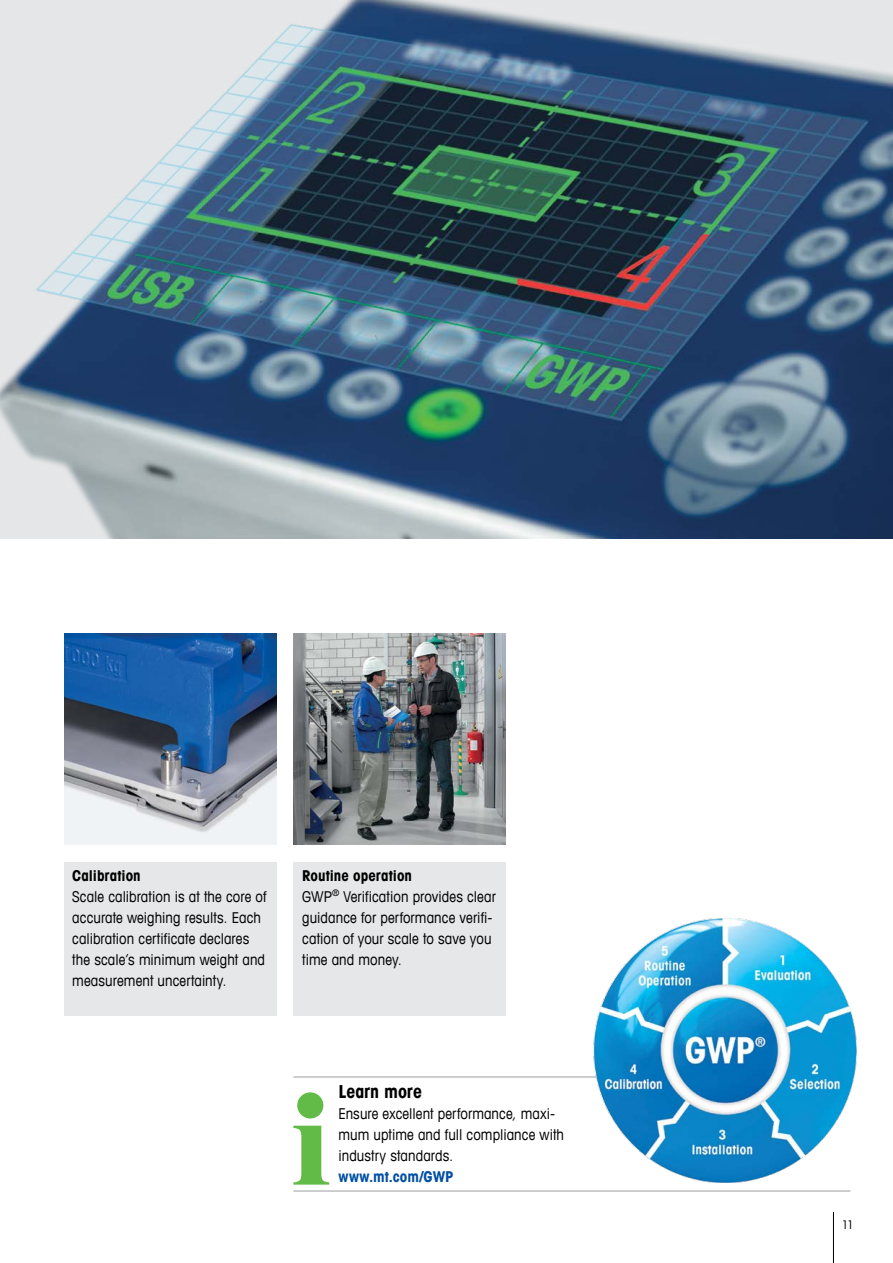
<style>
.page{position:relative;width:893px;height:1263px;background:#fff}
.page>*{position:absolute;margin:0;border:0;box-sizing:border-box;transform-origin:0 0}
.t1{font:700 condensed 18px "Avant Garde Com";letter-spacing:-.005em;color:#000}
.t2{font:condensed 15px/21px "Avant Garde Com";letter-spacing:.005em;color:#000}
.t3{font:700 condensed 15px "Avant Garde Com";letter-spacing:.005em;color:#004fa3}
.t4{font:700 condensed 15px "Avant Garde Com";color:#000}
.t5{font:condensed 12px "Avant Garde Com";color:#000}
.s1{font-weight:700}
</style>
<div class="page">
<hr style="left:833px;top:1212px;width:1px;height:51px;background:#000">
<div style="left:64px;top:862px;width:212px;height:154px;background:#e6e7e8"></div>
<div style="left:294px;top:862px;width:212px;height:154px;background:#e6e7e8"></div>
<img style="left:294px;top:633px;width:212px;height:212px">
<img style="left:64px;top:633px;width:212px;height:212px">
<img style="left:0;top:0;width:893px;height:538px">
<hr style="left:293px;top:1076px;width:557px;height:2px;background:#bcbec0">
<hr style="left:293px;top:1190px;width:557px;height:2px;background:#bcbec0">
<svg style="left:293px;top:1098px;width:36px;height:86px"></svg>
<div style="left:297px;top:1092px;width:26px;height:26px;background:#62bb46;border-radius:50%"></div>
<img style="left:579px;top:918px;width:278px;height:274px">
<p class="t4" style="left:72px;top:866px;width:70px">Calibration</p>
<p class="t2" style="left:72px;top:886px;width:196px">Scale calibration is at the core of accurate weighing results. Each calibration certificate declares the scale’s minimum weight and measurement uncertainty.</p>
<p class="t2" style="left:302px;top:865px;width:195px"><span class="s1">Routine operation<br></span>GWP<sup>®</sup> Verification provides clear guidance for performance verifi&shy;cation of your scale to save you time and money.</p>
<p class="t1" style="left:338px;top:1080px;width:85px">Learn more</p>
<p class="t2" style="left:338px;top:1102px;width:227px">Ensure excellent performance, maxi&shy;mum uptime and full compliance with industry standards.</p>
<p class="t3" style="left:338px;top:1167px;width:117px">www.mt.com/GWP</p>
<p class="t5" style="left:842px;top:1217px;width:13px">11</p>
</div>
